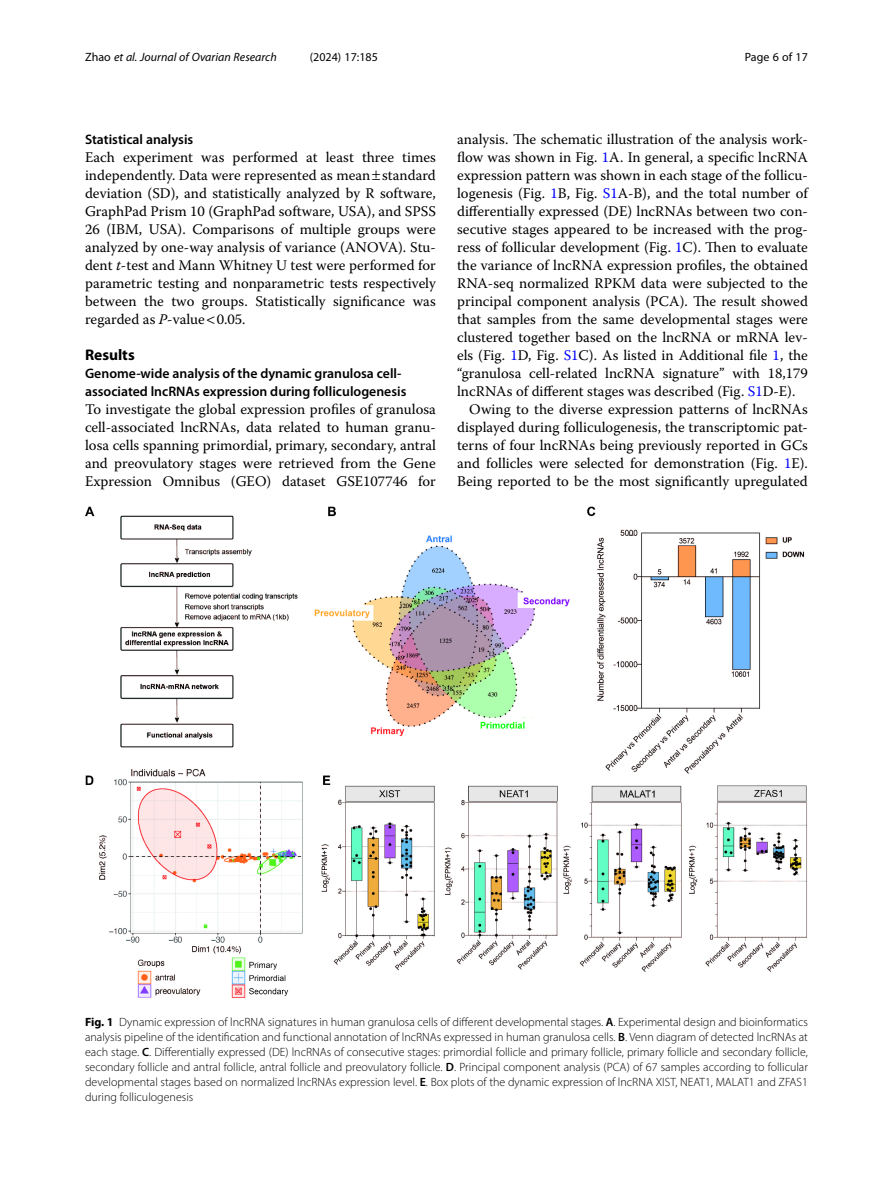
<style>
.page{position:relative;width:893px;height:1191px;background:#fff}
.page>*{position:absolute;margin:0;border:0;box-sizing:border-box;transform-origin:0 0}
.Head_1{font:700 15.45px "Myriad Pro";color:#000}
.Body_Text{font:14.7px/18px "Warnock Pro";color:#000;text-align:justify}
.Body_Text_Indent{font:14.7px/18px "Warnock Pro";color:#000;text-align:justify}
.Head_2_After_1{font:600 13.8px/18px "Myriad Pro";color:#000}
.Head_2{font:600 13.8px "Myriad Pro";color:#000}
.Figure_Caption{font:300 12px/15px "Myriad Pro";color:#000;text-align:justify}
.t1{font:italic 12px "Myriad Pro";color:#000}
.t2{font:12px "Myriad Pro";color:#000}
.s1{font-style:normal}
.s2{font-style:italic}
.s3{color:#00f}
.s4{font-weight:700}
.s5{font-weight:600}
</style>
<div class="page">
<img style="left:85px;top:506px;width:723px;height:492px">
<p class="t1" style="left:85px;top:50px;width:193px"><span class="s1">Zhao</span> et al. Journal of Ovarian Research</p>
<p class="t2" style="left:310px;top:50px;width:70px">(2024) 17:185</p>
<p class="t2" style="left:745px;top:50px;width:65px">Page 6 of 17</p>
<p class="Head_2" style="left:85px;top:131px;width:110px">Statistical analysis</p>
<p class="Body_Text" style="left:85px;top:148px;width:352px">Each experiment was performed at least three times independently. Data were represented as mean standard deviation (SD), and statistically analyzed by R software, GraphPad Prism 10 (GraphPad software, USA), and SPSS 26 (IBM, USA). Comparisons of multiple groups were analyzed by one-way analysis of variance (ANOVA). Stu&shy;dent <span class="s2">t</span>-test and Mann Whitney U test were performed for parametric testing and nonparametric tests respectively between the two groups. Statistically significance was regarded as <span class="s2">P</span>-value 0.05.</p>
<p class="Head_1" style="left:85px;top:345px;width:51px">Results</p>
<p class="Head_2_After_1" style="left:85px;top:364px;width:323px">Genome-wide analysis of the dynamic granulosa cell&shy;associated lncRNAs expression during folliculogenesis</p>
<p class="Body_Text" style="left:85px;top:400px;width:352px">To investigate the global expression profiles of granulosa cell-associated lncRNAs, data related to human granu&shy;losa cells spanning primordial, primary, secondary, antral and preovulatory stages were retrieved from the Gene Expression Omnibus (GEO) dataset GSE107746 for</p>
<p class="Body_Text" style="left:457px;top:130px;width:352px">analysis. The schematic illustration of the analysis work&shy;flow was shown in Fig. <span class="s3">1</span>A. In general, a specific lncRNA expression pattern was shown in each stage of the follicu&shy;logenesis (Fig. <span class="s3">1</span>B, Fig. <span class="s3">S1</span>A-B), and the total number of differentially expressed (DE) lncRNAs between two con&shy;secutive stages appeared to be increased with the prog&shy;ress of follicular development (Fig. <span class="s3">1</span>C). Then to evaluate the variance of lncRNA expression profiles, the obtained RNA-seq normalized RPKM data were subjected to the principal component analysis (PCA). The result showed that samples from the same developmental stages were clustered together based on the lncRNA or mRNA lev&shy;els (Fig. <span class="s3">1</span>D, Fig. <span class="s3">S1</span>C). As listed in Additional file <span class="s3">1</span>, the “granulosa cell-related lncRNA signature” with 18,179 lncRNAs of different stages was described (Fig. <span class="s3">S1</span>D-E).</p>
<p class="Body_Text_Indent" style="left:457px;top:400px;width:352px;text-indent:12px">Owing to the diverse expression patterns of lncRNAs displayed during folliculogenesis, the transcriptomic pat&shy;terns of four lncRNAs being previously reported in GCs and follicles were selected for demonstration (Fig. <span class="s3">1</span>E).<br>Being reported to be the most significantly upregulated</p>
<p class="Figure_Caption" style="left:85px;top:1014px;width:724px"><span class="s4">Fig. 1</span> Dynamic expression of lncRNA signatures in human granulosa cells of different developmental stages. <span class="s5">A</span>. Experimental design and bioinformatics analysis pipeline of the identification and functional annotation of lncRNAs expressed in human granulosa cells. <span class="s5">B</span>. Venn diagram of detected lncRNAs at each stage. <span class="s5">C</span>. Differentially expressed (DE) lncRNAs of consecutive stages: primordial follicle and primary follicle, primary follicle and secondary follicle, secondary follicle and antral follicle, antral follicle and preovulatory follicle. <span class="s5">D</span>. Principal component analysis (PCA) of 67 samples according to follicular developmental stages based on normalized lncRNAs expression level. <span class="s5">E</span>. Box plots of the dynamic expression of lncRNA XIST, NEAT1, MALAT1 and ZFAS1 during folliculogenesis</p>
</div>
